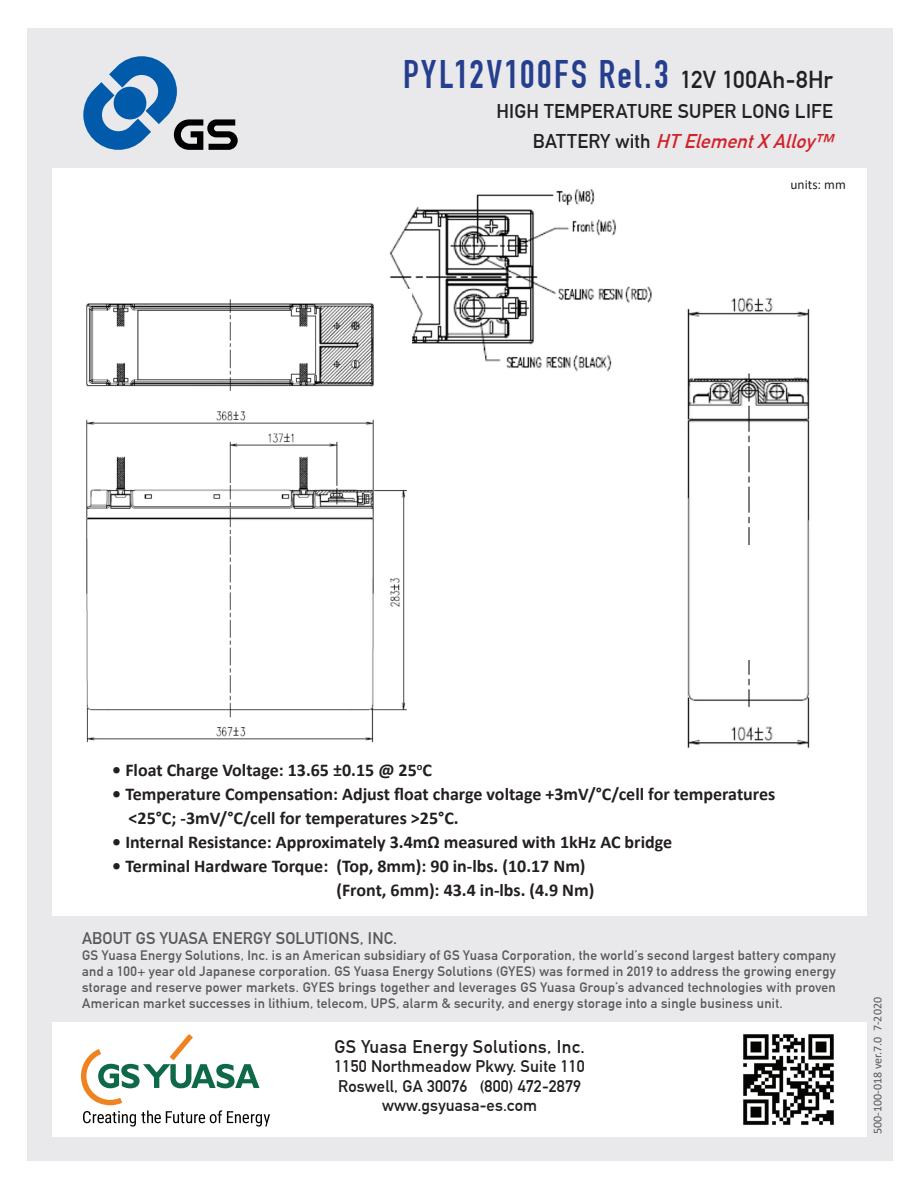
<style>
.page{position:relative;width:918px;height:1188px;background:#fff}
.page>*{position:absolute;margin:0;border:0;box-sizing:border-box;transform-origin:0 0}
.t1{font:39px "DIN Engschrift LT Alternate";letter-spacing:.06em;color:#253f8e}
.t2{font:19.5px/30px "DIN Mittelschrift LT";letter-spacing:.01em;color:#231f20}
.t3{font:700 18px/24px "Calibri";color:#231f20}
.t4{font:18px "DIN Mittelschrift LT";letter-spacing:.025em;color:#231f20}
.t5{font:16.5px/19.5px "DIN Mittelschrift LT";letter-spacing:.01em;color:#231f20;text-align:center}
.t6{font:16.5px "DIN Mittelschrift LT";letter-spacing:.01em;color:#57585a}
.t7{font:13.5px/16.2px "DIN Mittelschrift LT";letter-spacing:.02em;color:#57585a;text-align:justify}
.t8{font:13.5px "Calibri";color:#231f20}
.t9{font:12px "Calibri";color:#57585a}
.s1{font-family:"DIN Mittelschrift LT";font-size:24px;color:#231f20}
.s2{font-style:italic;color:#d1232a}
</style>
<div class="page">
<div style="left:27px;top:28px;width:865px;height:1133px;background:#e9e9eb"></div>
<div style="left:52px;top:1022px;width:814px;height:114px;background:#fff"></div>
<svg style="left:83px;top:56px;width:155px;height:94px"></svg>
<img style="left:743px;top:1034px;width:91px;height:91px">
<div style="left:52px;top:168px;width:814px;height:748px;background:#fff"></div>
<svg style="left:81px;top:1034px;width:189px;height:93px"></svg>
<img style="left:389px;top:188px;width:263px;height:184px">
<img style="left:86px;top:289px;width:325px;height:454px">
<img style="left:687px;top:298px;width:123px;height:450px">
<div style="left:696px;top:545px;width:104px;height:115px;background:#fff"></div>
<h1 class="t1" style="left:403px;top:52px;width:431px">PYL12V100FS Rel.3 <span class="s1">12V 100Ah-8Hr</span></h1>
<h2 class="t2" style="left:533px;top:97px;width:308px;text-indent:-36px">HIGH TEMPERATURE SUPER LONG LIFE<br>B AT T E R Y w i t h <span class="s2">HTElementXAlloy™</span></h2>
<p class="t8" style="left:791px;top:176px;width:57px">units: mm</p>
<h3 class="t3" style="left:112px;top:758px;width:321px">• Float Charge Voltage: 13.65 ±0.15 @ 25<sup>o</sup>C</h3>
<h3 class="t3" style="left:129px;top:782px;width:648px;text-indent:-16px">• Temperature Compensation: Adjust float charge voltage +3mV/°C/cell for temperatures &lt;25°C; -3mV/°C/cell for temperatures &gt;25°C.</h3>
<h3 class="t3" style="left:112px;top:830px;width:561px">• Internal Resistance: Approximately 3.4mΩ measured with 1kHz AC bridge</h3>
<h3 class="t3" style="left:336px;top:854px;width:259px;text-indent:-224px">• Terminal Hardware Torque: (Top, 8mm): 90 in-lbs. (10.17 Nm) (Front, 6mm): 43.4 in-lbs. (4.9 Nm)</h3>
<p class="t6" style="left:82px;top:928px;width:317px">ABOUT GS YUASA ENERGY SOLUTIONS, INC.</p>
<p class="t7" style="left:82px;top:947px;width:755px">GS Yuasa Energy Solutions, Inc. is an American subsidiary of GS Yuasa Corporation, the world’s second largest battery company and a 100+ year old Japanese corporation. GS Yuasa Energy Solutions (GYES) was formed in 2019 to address the growing energy storage and reserve power markets. GYES brings together and leverages GS Yuasa Group’s advanced technologies with proven American market successes in lithium, telecom, UPS, alarm &amp; security, and energy storage into a single business unit.</p>
<h3 class="t4" style="left:335px;top:1036px;width:252px">GS Yuasa Energy Solutions, Inc.</h3>
<p class="t5" style="left:335px;top:1057px;width:252px">1150 Northmeadow Pkwy. Suite 110<br>Roswell, GA 30076 (800) 472-2879 www.gsyuasa-es.com</p>
<p class="t9" style="left:869px;top:1134px;width:138px;rotate:-90deg">500-100-018 ver.7.0 7-2020</p>
</div>
